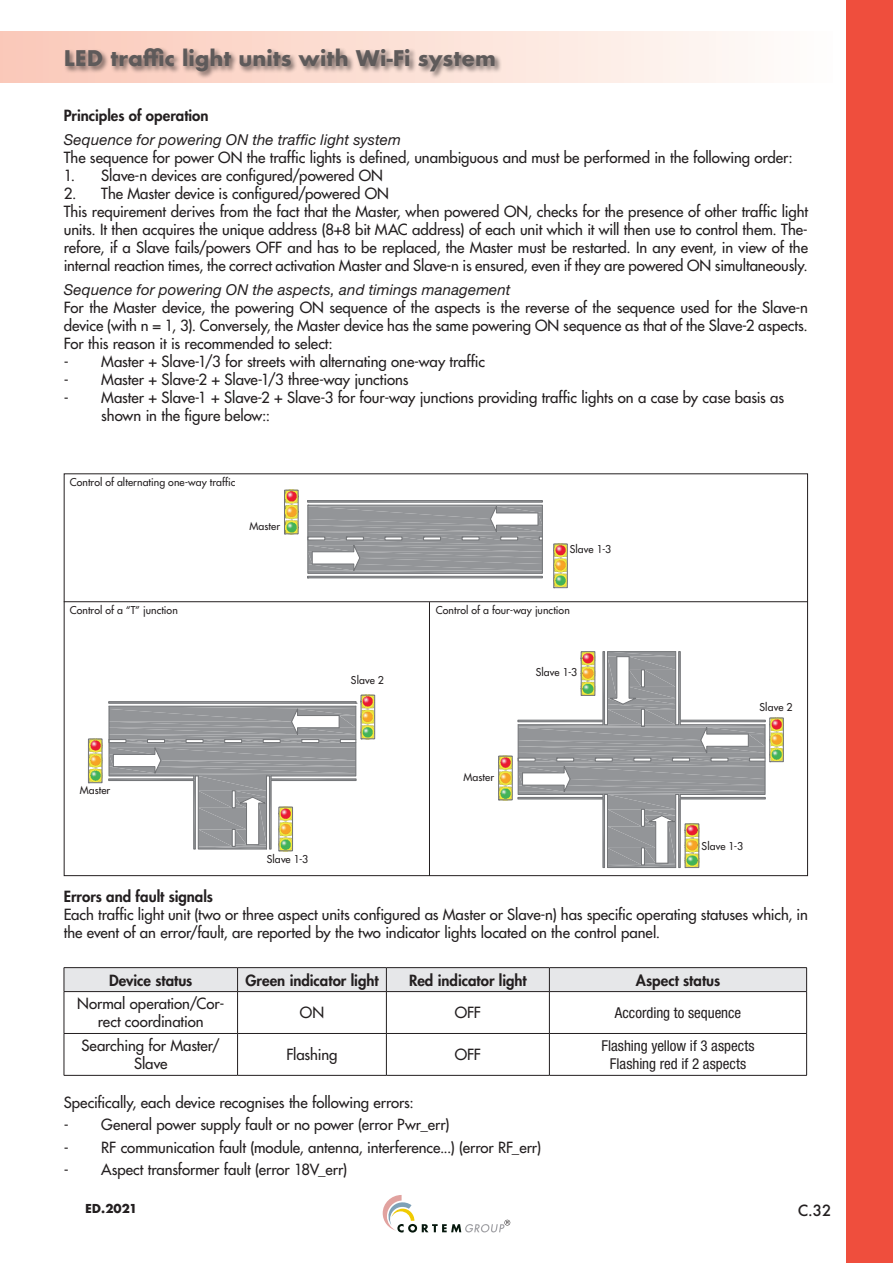
<style>
.page{position:relative;width:893px;height:1263px;background:#fff}
.page>*{position:absolute;margin:0;border:0;box-sizing:border-box;transform-origin:0 0}
.t1{font:700 21px "Futura";color:#5e5a5a}
.t2{font:15px/18px "Futura";letter-spacing:-.005em;color:#231f20}
.t3{font:800 15px "Futura";color:#231f20}
.t4{font:italic 15px "Helvetica Neue LT Pro";letter-spacing:.01em;color:#231f20}
.t5{font:condensed 15px/18px "Helvetica Neue";color:#231f20;text-align:center}
.t6{font:500 15px "Futura";color:#231f20}
.t7{font:700 12px "Futura";color:#231f20}
.t8{font:10.5px "Futura";letter-spacing:.01em;color:#231f20}
</style>
<div class="page">
<div style="left:307px;top:537px;width:18px;height:3px;border:1px solid #727477"></div>
<div style="left:307px;top:500px;width:236px;height:2px;border:1px solid #727477"></div>
<div style="left:307px;top:576px;width:236px;height:2px;border:1px solid #727477"></div>
<svg style="left:308px;top:500px;width:235px;height:79px;background:#a0a1a4"></svg>
<img style="left:284px;top:489px;width:15px;height:46px">
<div style="left:284px;top:490px;width:14px;height:44px;border:1px solid #727477"></div>
<img style="left:553px;top:543px;width:15px;height:46px">
<div style="left:553px;top:544px;width:15px;height:44px;border:1px solid #727477"></div>
<img style="left:88px;top:738px;width:15px;height:46px">
<div style="left:88px;top:739px;width:14px;height:44px;border:1px solid #727477"></div>
<img style="left:360px;top:694px;width:16px;height:46px">
<div style="left:361px;top:695px;width:14px;height:44px;border:1px solid #727477"></div>
<img style="left:278px;top:851px;width:15px;height:1px">
<img style="left:498px;top:755px;width:15px;height:46px">
<div style="left:498px;top:756px;width:15px;height:44px;border:1px solid #727477"></div>
<img style="left:771px;top:717px;width:13px;height:46px">
<div style="left:769px;top:718px;width:15px;height:44px;border:1px solid #727477"></div>
<svg style="left:517px;top:651px;width:254px;height:217px"></svg>
<hr style="left:680px;top:724px;width:85px;height:1px;background:#727477">
<div style="left:680px;top:720px;width:86px;height:2px;border:1px solid #727477"></div>
<div style="left:749px;top:758px;width:16px;height:3px;border:1px solid #727477"></div>
<svg style="left:108px;top:700px;width:254px;height:151px"></svg>
<div style="left:340px;top:739px;width:16px;height:4px;border:1px solid #727477"></div>
<hr style="left:64px;top:601px;width:744px;height:1px;background:#231f20">
<hr style="left:429px;top:602px;width:1px;height:274px;background:#231f20">
<svg style="left:383px;top:1195px;width:127px;height:37px"></svg>
<div style="left:846px;top:0;width:47px;height:1263px;background:#ef4e3d"></div>
<div style="left:0;top:31px;width:833px;height:51px;background:linear-gradient(to right,#fac8b7,#fefdfa)"></div>
<div style="left:64px;top:47px;width:438px;height:32px;background:#231f20;opacity:.6"></div>
<hr style="left:64px;top:967px;width:174px;height:1px;background:#231f20">
<hr style="left:238px;top:967px;width:148px;height:1px;background:#231f20">
<hr style="left:386px;top:967px;width:163px;height:1px;background:#231f20">
<hr style="left:549px;top:967px;width:258px;height:1px;background:#231f20">
<div style="left:64px;top:968px;width:743px;height:23px;background:#e6e7e9"></div>
<hr style="left:64px;top:991px;width:174px;height:1px;background:#231f20">
<hr style="left:64px;top:992px;width:1px;height:41px;background:#231f20">
<hr style="left:238px;top:991px;width:148px;height:1px;background:#231f20">
<hr style="left:237px;top:992px;width:1px;height:41px;background:#231f20">
<hr style="left:386px;top:991px;width:163px;height:1px;background:#231f20">
<hr style="left:386px;top:992px;width:1px;height:41px;background:#231f20">
<hr style="left:549px;top:991px;width:258px;height:1px;background:#231f20">
<hr style="left:549px;top:992px;width:1px;height:41px;background:#231f20">
<hr style="left:806px;top:992px;width:1px;height:41px;background:#231f20">
<hr style="left:64px;top:1033px;width:174px;height:1px;background:#231f20">
<hr style="left:64px;top:1034px;width:1px;height:41px;background:#231f20">
<hr style="left:238px;top:1033px;width:148px;height:1px;background:#231f20">
<hr style="left:237px;top:1034px;width:1px;height:41px;background:#231f20">
<hr style="left:386px;top:1033px;width:163px;height:1px;background:#231f20">
<hr style="left:386px;top:1034px;width:1px;height:41px;background:#231f20">
<hr style="left:549px;top:1033px;width:258px;height:1px;background:#231f20">
<hr style="left:549px;top:1034px;width:1px;height:41px;background:#231f20">
<hr style="left:806px;top:1034px;width:1px;height:41px;background:#231f20">
<hr style="left:64px;top:1075px;width:174px;height:1px;background:#231f20">
<hr style="left:238px;top:1075px;width:148px;height:1px;background:#231f20">
<hr style="left:386px;top:1075px;width:163px;height:1px;background:#231f20">
<hr style="left:549px;top:1075px;width:258px;height:1px;background:#231f20">
<h1 class="t1" style="left:64px;top:43px;width:434px">LED traffic light units with Wi-Fi system</h1>
<p class="t3" style="left:64px;top:105px;width:146px">Principles of operation</p>
<p class="t4" style="left:64px;top:130px;width:339px">Sequence for powering ON the traffic light system</p>
<p class="t2" style="left:64px;top:148px;width:730px">The sequence for power ON the traffic lights is defined, unambiguous and must be performed in the following order:</p>
<p class="t2" style="left:64px;top:166px;width:321px">1. Slave-n devices are configured/powered ON</p>
<p class="t2" style="left:64px;top:184px;width:746px">2. The Master device is configured/powered ON<br>This requirement derives from the fact that the Master, when powered ON, checks for the presence of other traffic light units. It then acquires the unique address (8+8 bit MAC address) of each unit which it will then use to control them. The&shy;refore, if a Slave fails/powers OFF and has to be replaced, the Master must be restarted. In any event, in view of the internal reaction times, the correct activation Master and Slave-n is ensured, even if they are powered ON simultaneously.</p>
<p class="t4" style="left:64px;top:280px;width:448px">Sequence for powering ON the aspects, and timings management</p>
<p class="t2" style="left:64px;top:298px;width:746px;text-align:justify">For the Master device, the powering ON sequence of the aspects is the reverse of the sequence used for the Slave-n device (with n = 1, 3). Conversely, the Master device has the same powering ON sequence as that of the Slave-2 aspects.<br>For this reason it is recommended to select:</p>
<p class="t2" style="left:64px;top:352px;width:423px">- Master + Slave-1/3 for streets with alternating one-way traffic</p>
<p class="t2" style="left:64px;top:370px;width:346px">- Master + Slave-2 + Slave-1/3 three-way junctions</p>
<p class="t2" style="left:101px;top:388px;width:684px;text-indent:-38px">- Master + Slave-1 + Slave-2 + Slave-3 for four-way junctions providing traffic lights on a case by case basis as shown in the figure below::</p>
<p class="t8" style="left:70px;top:475px;width:167px">Control of alternating one-way traffic</p>
<p class="t8" style="left:250px;top:520px;width:32px">Master</p>
<p class="t8" style="left:570px;top:543px;width:43px">Slave 1-3</p>
<p class="t8" style="left:70px;top:604px;width:110px">Control of a “T” junction</p>
<p class="t8" style="left:436px;top:604px;width:136px">Control of a four-way junction</p>
<p class="t8" style="left:80px;top:783px;width:32px">Master</p>
<p class="t8" style="left:351px;top:674px;width:35px">Slave 2</p>
<p class="t8" style="left:267px;top:853px;width:43px">Slave 1-3</p>
<p class="t8" style="left:463px;top:771px;width:32px">Master</p>
<p class="t8" style="left:536px;top:665px;width:43px">Slave 1-3</p>
<p class="t8" style="left:760px;top:701px;width:35px">Slave 2</p>
<p class="t8" style="left:702px;top:840px;width:43px">Slave 1-3</p>
<p class="t3" style="left:64px;top:886px;width:151px">Errors and fault signals</p>
<p class="t2" style="left:64px;top:905px;width:746px">Each traffic light unit (two or three aspect units configured as Master or Slave-n) has specific operating statuses which, in the event of an error/fault, are reported by the two indicator lights located on the control panel.</p>
<p class="t3" style="left:109px;top:970px;width:85px">Device status</p>
<p class="t3" style="left:245px;top:970px;width:135px">Green indicator light</p>
<p class="t3" style="left:409px;top:970px;width:119px">Red indicator light</p>
<p class="t3" style="left:636px;top:970px;width:86px">Aspect status</p>
<p class="t2" style="left:77px;top:995px;width:149px;text-align:center">Normal operation/Cor&shy;rect coordination</p>
<p class="t2" style="left:300px;top:1004px;width:26px">ON</p>
<p class="t2" style="left:455px;top:1004px;width:28px">OFF</p>
<p class="t5" style="left:615px;top:1004px;width:128px">According to sequence</p>
<p class="t2" style="left:81px;top:1037px;width:140px;text-align:center">Searching for Master/<br>Slave</p>
<p class="t2" style="left:286px;top:1046px;width:53px">Flashing</p>
<p class="t2" style="left:455px;top:1046px;width:28px">OFF</p>
<p class="t5" style="left:601px;top:1037px;width:155px">Flashing yellow if 3 aspects<br>Flashing red if 2 aspects</p>
<p class="t2" style="left:64px;top:1093px;width:352px">Specifically, each device recognises the following errors:</p>
<p class="t2" style="left:64px;top:1116px;width:387px">- General power supply fault or no power (error Pwr_err)</p>
<p class="t2" style="left:64px;top:1138px;width:479px">- RF communication fault (module, antenna, interference...) (error RF_err)</p>
<p class="t2" style="left:64px;top:1161px;width:285px">- Aspect transformer fault (error 18V_err)</p>
<p class="t7" style="left:85px;top:1200px;width:54px">ED.2021</p>
<p class="t6" style="left:798px;top:1200px;width:35px">C.32</p>
</div>
